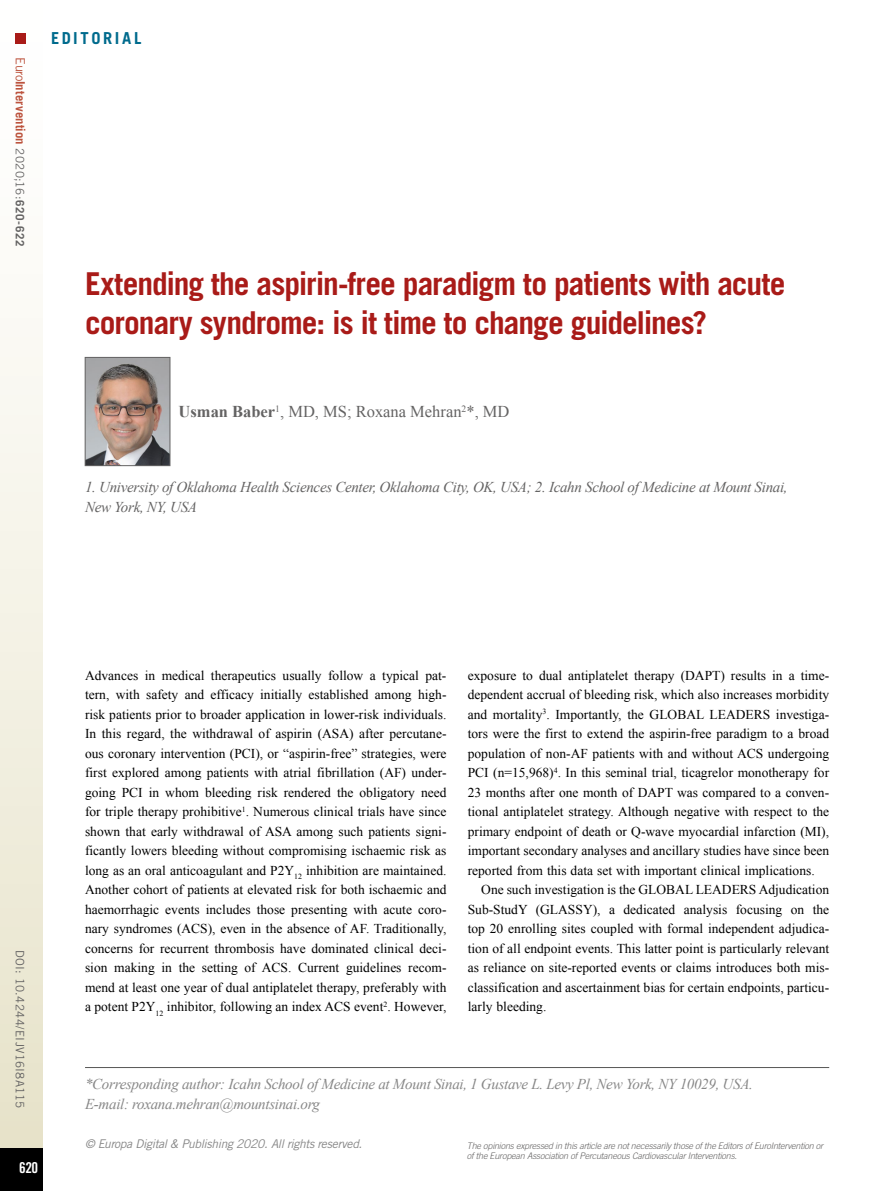
<style>
.page{position:relative;width:893px;height:1191px;background:#fff}
.page>*{position:absolute;margin:0;border:0;box-sizing:border-box;transform-origin:0 0}
.t1{font:700 31.5px/39px "Trade Gothic LT Std";letter-spacing:-.035em;color:#a91b18}
.t2{font:16.5px "Times New Roman";color:#646363}
.t3{font:700 16.5px "Trade Gothic LT Std";letter-spacing:.16em;color:#006b8d}
.t4{font:italic 15px/19.5px "Times New Roman";letter-spacing:-.02em;color:#878787}
.t5{font:italic 15px/19.5px "Times New Roman";letter-spacing:-.02em;color:#646363}
.t6{font:15px "Trade Gothic LT Std Bd Cn 20";color:#fff}
.t7{font:13.5px/19.5px "Times New Roman";color:#000;text-align:justify}
.t8{font:700 12.75px "Trade Gothic LT Std";letter-spacing:.005em;color:#bc533d}
.t9{font:italic 12px "Trade Gothic LT Std";letter-spacing:-.03em;color:#878787}
.t10{font:11.7px "Trade Gothic LT Std";letter-spacing:.02em;color:#646363}
.t11{font:italic 300 9px/10.5px "Trade Gothic LT Std";letter-spacing:-.02em;color:#646363}
.s1{font-weight:400}
.s2{font-weight:400;font-size:11.7px;color:#646363}
.s3{font-size:11.7px;color:#646363}
.s4{font-weight:700}
</style>
<div class="page">
<div style="left:0;top:0;width:43px;height:1191px;background:linear-gradient(to bottom,#fff,#e7e2c9)"></div>
<div style="left:0;top:1148px;width:43px;height:43px;background:#000"></div>
<div style="left:16px;top:34px;width:10px;height:10px;background:#a91b18"></div>
<hr style="left:85px;top:1067px;width:744px;height:1px;background:#575756">
<img style="left:87px;top:359px;width:81px;height:105px">
<div style="left:85px;top:357px;width:85px;height:109px;border:1px solid #646363"></div>
<p class="t8" style="left:28px;top:57px;width:190px;rotate:90deg"><span class="s1">Euro</span>Intervention <span class="s2">2020;16:</span><span class="s3">620-622</span></p>
<p class="t3" style="left:51px;top:28px;width:92px">EDITORIAL</p>
<h1 class="t1" style="left:85px;top:264px;width:702px">Extending the aspirin-free paradigm to patients with acute coronary syndrome: is it time to change guidelines?</h1>
<p class="t2" style="left:179px;top:401px;width:332px"><span class="s4">Usman Baber</span><sup>1</sup>, MD, MS; Roxana Mehran<sup>2</sup>*, MD</p>
<p class="t5" style="left:85px;top:477px;width:704px">1. University of Oklahoma Health Sciences Center, Oklahoma City, OK, USA; 2. Icahn School of Medicine at Mount Sinai,<br>New York, NY, USA</p>
<p class="t10" style="left:27px;top:950px;width:159px;rotate:90deg">DOI: 10.4244/EIJV16I8A115</p>
<p class="t6" style="left:19px;top:1158px;width:21px">620</p>
<p class="t7" style="left:85px;top:665px;width:363px">Advances in medical therapeutics usually follow a typical pat&shy;tern, with safety and efficacy initially established among high&shy;risk patients prior to broader application in lower-risk individuals.<br>In this regard, the withdrawal of aspirin (ASA) after percutane&shy;ous coronary intervention (PCI), or “aspirin-free” strategies, were first explored among patients with atrial fibrillation (AF) under&shy;going PCI in whom bleeding risk rendered the obligatory need for triple therapy prohibitive<sup>1</sup>. Numerous clinical trials have since shown that early withdrawal of ASA among such patients signi&shy;ficantly lowers bleeding without compromising ischaemic risk as long as an oral anticoagulant and P2Y<sub>12</sub> inhibition are maintained.<br>Another cohort of patients at elevated risk for both ischaemic and haemorrhagic events includes those presenting with acute coro&shy;nary syndromes (ACS), even in the absence of AF. Traditionally, concerns for recurrent thrombosis have dominated clinical deci&shy;sion making in the setting of ACS. Current guidelines recom&shy;mend at least one year of dual antiplatelet therapy, preferably with a potent P2Y<sub>12</sub> inhibitor, following an index ACS event<sup>2</sup>. However,</p>
<p class="t7" style="left:468px;top:665px;width:363px">exposure to dual antiplatelet therapy (DAPT) results in a time&shy;dependent accrual of bleeding risk, which also increases morbidity and mortality<sup>3</sup>. Importantly, the GLOBAL LEADERS investiga&shy;tors were the first to extend the aspirin-free paradigm to a broad population of non-AF patients with and without ACS undergoing PCI (n=15,968)<sup>4</sup>. In this seminal trial, ticagrelor monotherapy for 23 months after one month of DAPT was compared to a conven&shy;tional antiplatelet strategy. Although negative with respect to the primary endpoint of death or Q-wave myocardial infarction (MI), important secondary analyses and ancillary studies have since been reported from this data set with important clinical implications.</p>
<p class="t7" style="left:468px;top:879px;width:363px;text-indent:14px">One such investigation is the GLOBAL LEADERS Adjudication Sub-StudY (GLASSY), a dedicated analysis focusing on the top 20 enrolling sites coupled with formal independent adjudica&shy;tion of all endpoint events. This latter point is particularly relevant as reliance on site-reported events or claims introduces both mis&shy;classification and ascertainment bias for certain endpoints, particu&shy;larly bleeding.</p>
<p class="t4" style="left:85px;top:1074px;width:669px">*Corresponding author: Icahn School of Medicine at Mount Sinai, 1 Gustave L. Levy Pl, New York, NY 10029, USA.<br>E-mail: roxana.mehran@mountsinai.org</p>
<p class="t9" style="left:85px;top:1137px;width:279px">© Europa Digital &amp; Publishing 2020. All rights reserved.</p>
<p class="t11" style="left:467px;top:1140px;width:358px">The opinions expressed in this article are not necessarily those of the Editors of EuroIntervention or of the European Association of Percutaneous Cardiovascular Interventions.</p>
</div>
